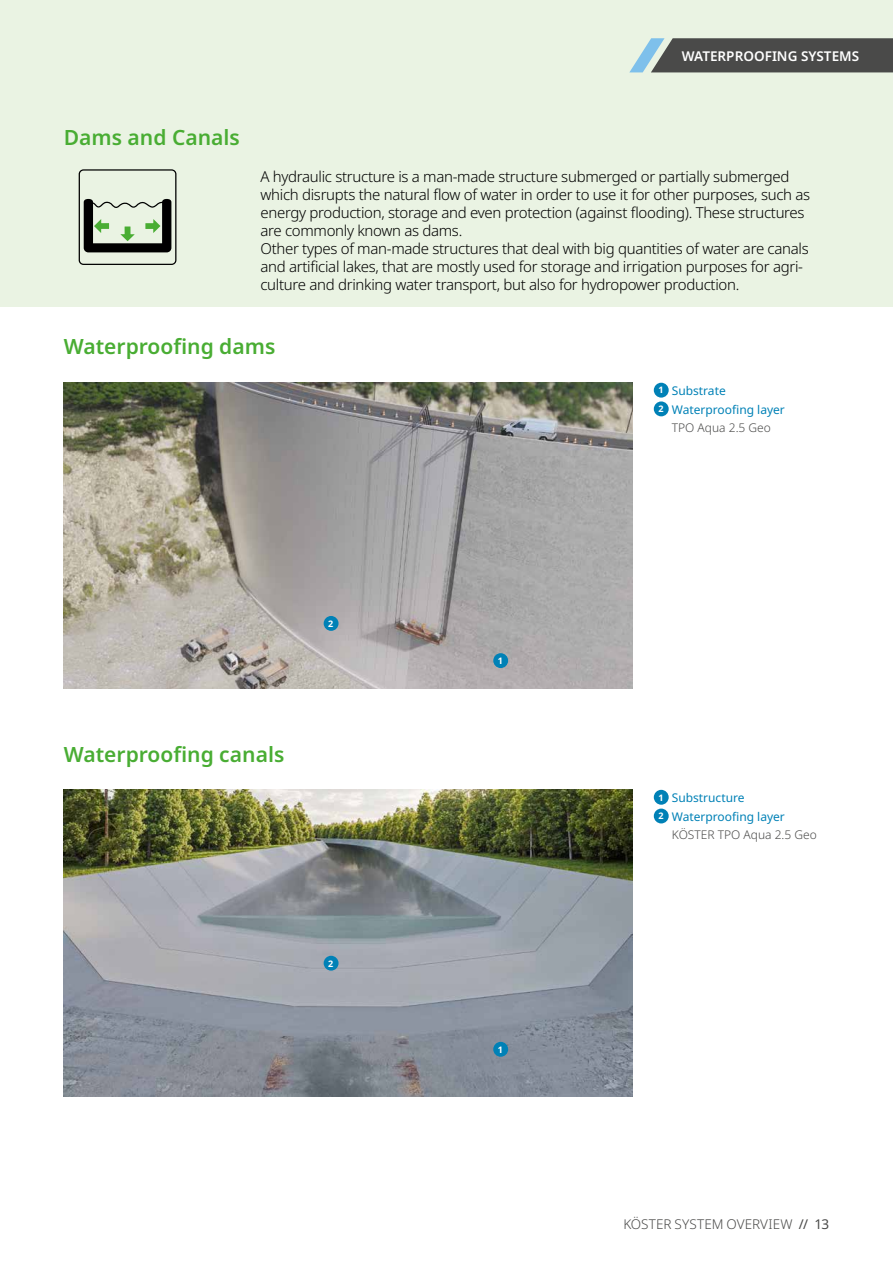
<style>
.page{position:relative;width:893px;height:1263px;background:#fff}
.page>*{position:absolute;margin:0;border:0;box-sizing:border-box;transform-origin:0 0}
.t1{font:600 21px "Noto Sans";color:#49ad33}
.t2{font:300 15px/18px "Noto Sans";letter-spacing:-.02em;color:#000}
.t3{font:300 13.5px "Noto Sans";letter-spacing:.005em;color:#4a4a49}
.t4{font:600 13.5px "Noto Sans";color:#fff}
.t5{font:12px "Noto Sans";color:#0081b6}
.t6{font:300 12px "Noto Sans";color:#4a4a49}
.t7{font:700 9px "Noto Sans";color:#fff}
.s1{font-weight:700;font-size:9px;color:#fff}
.s2{font-weight:400}
</style>
<div class="page">
<img style="left:64px;top:790px;width:568px;height:306px">
<div style="left:0;top:0;width:893px;height:306px;background:#eaf3e3"></div>
<div style="left:654px;top:383px;width:15px;height:15px;background:#0081b6;border-radius:50%"></div>
<div style="left:654px;top:401px;width:15px;height:15px;background:#0081b6;border-radius:50%"></div>
<div style="left:654px;top:790px;width:15px;height:15px;background:#0081b6;border-radius:50%"></div>
<div style="left:654px;top:808px;width:15px;height:15px;background:#0081b6;border-radius:50%"></div>
<img style="left:64px;top:383px;width:568px;height:306px">
<div style="left:493px;top:653px;width:15px;height:15px;background:#0081b6;border-radius:50%"></div>
<div style="left:493px;top:1042px;width:15px;height:15px;background:#0081b6;border-radius:50%"></div>
<div style="left:324px;top:616px;width:15px;height:15px;background:#0081b6;border-radius:50%"></div>
<div style="left:324px;top:956px;width:15px;height:15px;background:#0081b6;border-radius:50%"></div>
<svg style="left:79px;top:169px;width:97px;height:96px"></svg>
<svg style="left:629px;top:38px;width:264px;height:34px;background:#595e5d"></svg>
<p class="t4" style="left:682px;top:46px;width:179px">WATERPROOFING SYSTEMS</p>
<h1 class="t1" style="left:64px;top:123px;width:178px">Dams and Canals</h1>
<p class="t2" style="left:260px;top:168px;width:551px">A hydraulic structure is a man-made structure submerged or partially submerged which disrupts the natural flow of water in order to use it for other purposes, such as energy production, storage and even protection (against flooding). These structures are commonly known as dams.<br>Other types of man-made structures that deal with big quantities of water are canals and artificial lakes, that are mostly used for storage and irrigation purposes for agri&shy;culture and drinking water transport, but also for hydropower production.</p>
<h1 class="t1" style="left:64px;top:332px;width:213px">Waterproofing dams</h1>
<p class="t7" style="left:328px;top:617px;width:7px">2</p>
<h1 class="t1" style="left:64px;top:739px;width:222px">Waterproofing canals</h1>
<p class="t7" style="left:328px;top:957px;width:7px">2</p>
<p class="t7" style="left:498px;top:654px;width:7px">1</p>
<p class="t7" style="left:498px;top:1043px;width:7px">1</p>
<p class="t5" style="left:658px;top:382px;width:69px"><span class="s1">1</span> Substrate</p>
<p class="t5" style="left:658px;top:401px;width:128px"><span class="s1">2</span> Waterproofing layer</p>
<p class="t6" style="left:672px;top:419px;width:101px">TPO Aqua 2.5 Geo</p>
<p class="t5" style="left:658px;top:789px;width:88px"><span class="s1">1</span> Substructure</p>
<p class="t5" style="left:658px;top:808px;width:128px"><span class="s1">2</span> Waterproofing layer</p>
<p class="t6" style="left:672px;top:826px;width:146px">KÖSTER TPO Aqua 2.5 Geo</p>
<p class="t3" style="left:623px;top:1214px;width:207px">KÖSTER SYSTEM OVERVIEW <span class="s2">// 13</span></p>
</div>
